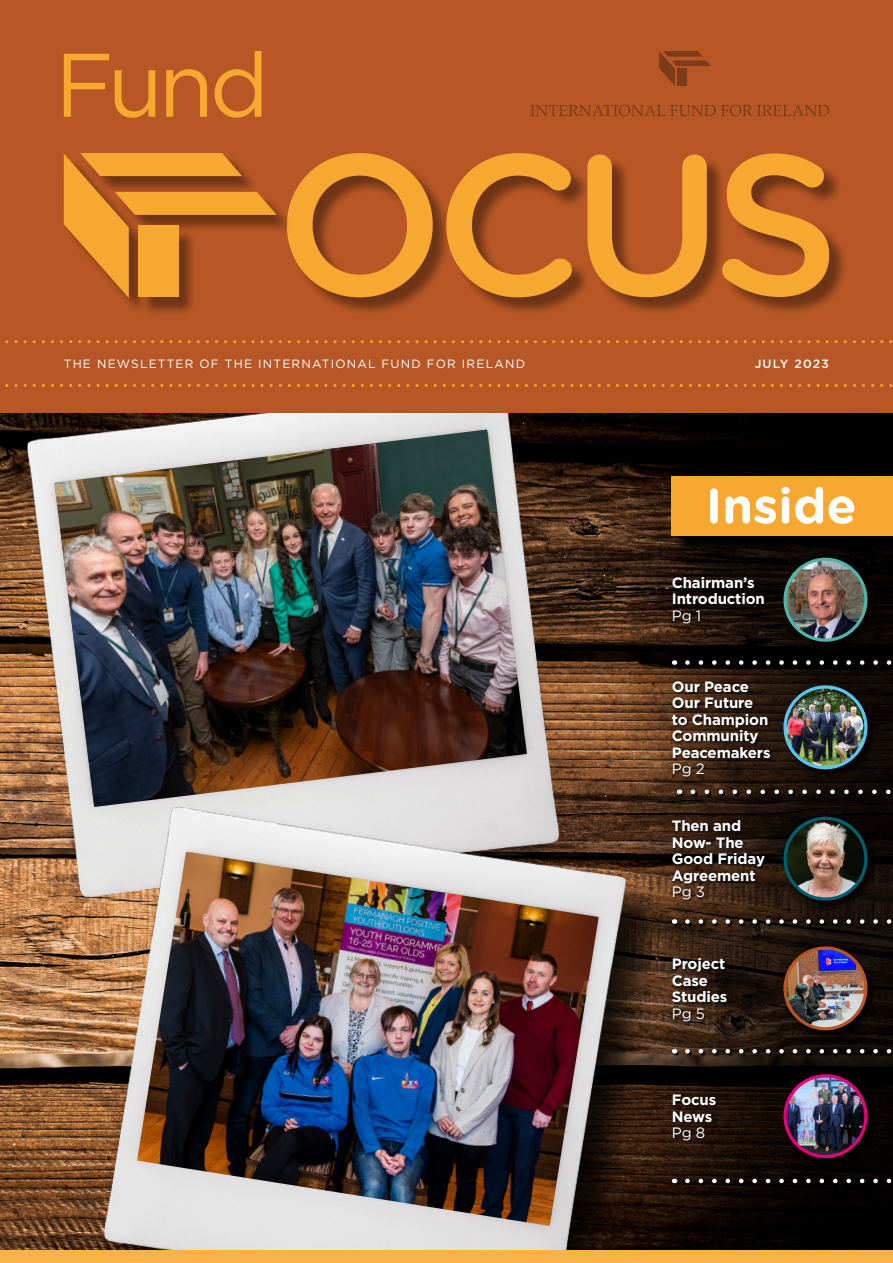
<style>
.page{position:relative;width:893px;height:1263px;background:#fff}
.page>*{position:absolute;margin:0;border:0;box-sizing:border-box;transform-origin:0 0}
.t1{font:700 15px/16.5px "Gotham";letter-spacing:-.01em;color:#fff}
.t2{font:15px "Gotham";color:#fff}
.t3{font:12px "Gotham";letter-spacing:.1em;color:#fff}
.t4{font:500 12px "Gotham";letter-spacing:.1em;color:#fff}
.s1{font-weight:400}
</style>
<div class="page">
<img style="left:0;top:412px;width:627px;height:838px">
<img style="left:0;top:412px;width:603px;height:525px">
<img style="left:54px;top:429px;width:473px;height:378px">
<img style="left:65px;top:778px;width:562px;height:472px">
<img style="left:137px;top:852px;width:462px;height:374px">
<svg style="left:627px;top:412px;width:266px;height:838px;background:#1f130b"></svg>
<div style="left:0;top:0;width:893px;height:412px;background:#b75725"></div>
<div style="left:785px;top:559px;width:91px;height:92px;background:#000;opacity:.8"></div>
<img style="left:785px;top:559px;width:81px;height:81px;border-radius:40px">
<div style="left:783px;top:558px;width:84px;height:84px;border:3px solid #52b3a7;border-radius:50%"></div>
<div style="left:785px;top:686px;width:91px;height:92px;background:#000;opacity:.8"></div>
<img style="left:785px;top:687px;width:81px;height:80px">
<div style="left:783px;top:685px;width:84px;height:84px;border:3px solid #5ac5f2;border-radius:50%"></div>
<div style="left:785px;top:818px;width:91px;height:92px;background:#000;opacity:.8"></div>
<img style="left:785px;top:818px;width:81px;height:81px;border-radius:40px">
<div style="left:783px;top:817px;width:84px;height:84px;border:3px solid #006070;border-radius:50%"></div>
<div style="left:785px;top:947px;width:91px;height:92px;background:#000;opacity:.8"></div>
<img style="left:785px;top:948px;width:81px;height:81px;border-radius:40px">
<div style="left:783px;top:946px;width:84px;height:84px;border:3px solid #b75725;border-radius:50%"></div>
<div style="left:785px;top:1075px;width:91px;height:92px;background:#000"></div>
<img style="left:785px;top:1076px;width:81px;height:80px;border-radius:40px">
<div style="left:783px;top:1074px;width:84px;height:84px;border:3px solid #e5007c;border-radius:50%"></div>
<svg style="left:5px;top:340px;width:888px;height:3px"></svg>
<svg style="left:5px;top:384px;width:888px;height:3px"></svg>
<div style="left:289px;top:155px;width:558px;height:161px;background:#000;opacity:.4"></div>
<svg style="left:294px;top:153px;width:535px;height:144px"></svg>
<div style="left:66px;top:155px;width:228px;height:161px;background:#000;opacity:.4"></div>
<svg style="left:64px;top:153px;width:213px;height:145px"></svg>
<svg style="left:674px;top:536px;width:219px;height:19px;background:#080402"></svg>
<div style="left:672px;top:476px;width:221px;height:60px;background:#f7a831"></div>
<svg style="left:710px;top:487px;width:144px;height:37px"></svg>
<div style="left:673px;top:661px;width:220px;height:7px;background:#000"></div>
<svg style="left:687px;top:660px;width:206px;height:5px"></svg>
<svg style="left:678px;top:791px;width:215px;height:7px"></svg>
<svg style="left:693px;top:789px;width:200px;height:5px"></svg>
<div style="left:673px;top:920px;width:220px;height:7px;background:#000;opacity:.8"></div>
<svg style="left:687px;top:919px;width:206px;height:5px"></svg>
<div style="left:673px;top:1050px;width:220px;height:7px;background:#000;opacity:.8"></div>
<svg style="left:687px;top:1049px;width:206px;height:4px"></svg>
<div style="left:673px;top:1180px;width:220px;height:7px;background:#000;opacity:.8"></div>
<svg style="left:687px;top:1179px;width:206px;height:4px"></svg>
<div style="left:671px;top:575px;width:97px;height:52px;background:#000;opacity:.8"></div>
<div style="left:670px;top:679px;width:104px;height:102px;background:#000;opacity:.8"></div>
<div style="left:671px;top:957px;width:60px;height:68px;background:#000;opacity:.8"></div>
<div style="left:670px;top:818px;width:99px;height:85px;background:#000;opacity:.8"></div>
<div style="left:671px;top:1093px;width:48px;height:51px;background:#000;opacity:.8"></div>
<svg style="left:64px;top:51px;width:197px;height:67px"></svg>
<svg style="left:659px;top:51px;width:52px;height:35px"></svg>
<svg style="left:530px;top:105px;width:299px;height:11px"></svg>
<div style="left:0;top:1250px;width:893px;height:13px;background:#f9b149"></div>
<p class="t3" style="left:64px;top:356px;width:463px">THE NEWSLETTER OF THE INTERNATIONAL FUND FOR IRELAND</p>
<p class="t4" style="left:755px;top:355px;width:76px">JULY 2023</p>
<p class="t1" style="left:672px;top:574px;width:95px">Chairman’s<br>Introduction<br><span class="s1">Pg 1</span></p>
<p class="t1" style="left:672px;top:678px;width:100px">Our Peace<br>Our Future to Champion<br>Community<br>Peacemakers<br><span class="s1">Pg 2</span></p>
<p class="t1" style="left:672px;top:818px;width:95px">Then and<br>Now- The<br>Good Friday<br>Agreement<br><span class="s1">Pg 3</span></p>
<p class="t1" style="left:672px;top:956px;width:57px">Project<br>Case<br>Studies<br><span class="s1">Pg 5</span></p>
<p class="t1" style="left:672px;top:1092px;width:46px">Focus<br>News</p>
<p class="t2" style="left:672px;top:1123px;width:35px">Pg 8</p>
</div>
